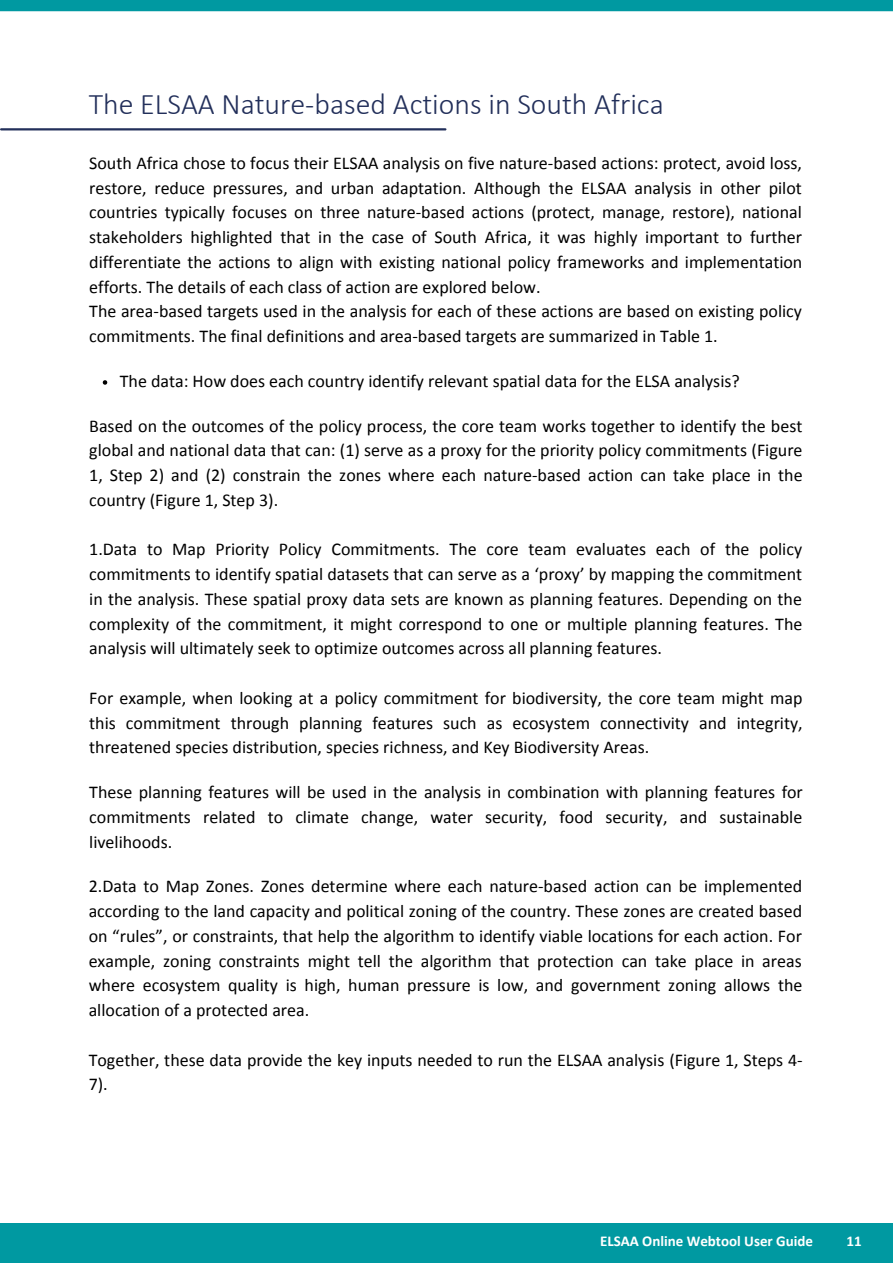
<style>
.page{position:relative;width:893px;height:1264px;background:#fff}
.page>*{position:absolute;margin:0;border:0;box-sizing:border-box;transform-origin:0 0}
.t1{font:300 30px "Calibri";color:#222f5a}
.t2{font:18px/24.8px "Calibri";color:#000;text-align:justify}
.t3{font:700 15px "Calibri";color:#fff}
</style>
<div class="page">
<hr style="left:1px;top:128px;width:444px;height:2px;background:#222f5a">
<div style="left:0;top:1223px;width:892px;height:39px;background:#0099a1"></div>
<div style="left:0;top:0;width:892px;height:11px;background:#0099a1"></div>
<svg style="left:103px;top:380px;width:4px;height:5px"></svg>
<h1 class="t1" style="left:89px;top:91px;width:576px">The ELSAA Nature-based Actions in South Africa</h1>
<p class="t2" style="left:89px;top:152px;width:714px;text-align:left">South Africa chose to focus their ELSAA analysis on five nature-based actions: protect, avoid loss, restore, reduce pressures, and urban adaptation. Although the ELSAA analysis in other pilot countries typically focuses on three nature-based actions (protect, manage, restore), national stakeholders highlighted that in the case of South Africa, it was highly important to further differentiate the actions to align with existing national policy frameworks and implementation efforts. The details of each class of action are explored below.<br>The area-based targets used in the analysis for each of these actions are based on existing policy commitments. The final definitions and area-based targets are summarized in Table 1.</p>
<p class="t2" style="left:120px;top:370px;width:621px">The data: How does each country identify relevant spatial data for the ELSA analysis?</p>
<p class="t2" style="left:89px;top:415px;width:714px">Based on the outcomes of the policy process, the core team works together to identify the best global and national data that can: (1) serve as a proxy for the priority policy commitments (Figure 1, Step 2) and (2) constrain the zones where each nature-based action can take place in the country (Figure 1, Step 3).</p>
<p class="t2" style="left:89px;top:538px;width:714px">1.Data to Map Priority Policy Commitments. The core team evaluates each of the policy commitments to identify spatial datasets that can serve as a ‘proxy’ by mapping the commitment in the analysis. These spatial proxy data sets are known as planning features. Depending on the complexity of the commitment, it might correspond to one or multiple planning features. The analysis will ultimately seek to optimize outcomes across all planning features.</p>
<p class="t2" style="left:89px;top:687px;width:714px">For example, when looking at a policy commitment for biodiversity, the core team might map this commitment through planning features such as ecosystem connectivity and integrity, threatened species distribution, species richness, and Key Biodiversity Areas.</p>
<p class="t2" style="left:89px;top:781px;width:715px">These planning features will be used in the analysis in combination with planning features for commitments related to climate change, water security, food security, and sustainable livelihoods.</p>
<p class="t2" style="left:89px;top:875px;width:715px">2.Data to Map Zones. Zones determine where each nature-based action can be implemented according to the land capacity and political zoning of the country. These zones are created based on “rules”, or constraints, that help the algorithm to identify viable locations for each action. For example, zoning constraints might tell the algorithm that protection can take place in areas where ecosystem quality is high, human pressure is low, and government zoning allows the allocation of a protected area.</p>
<p class="t2" style="left:89px;top:1048px;width:715px">Together, these data provide the key inputs needed to run the ELSAA analysis (Figure 1, Steps 4-<br>7).</p>
<p class="t3" style="left:600px;top:1234px;width:214px">ELSAA Online Webtool User Guide</p>
<p class="t3" style="left:846px;top:1234px;width:17px">11</p>
</div>
